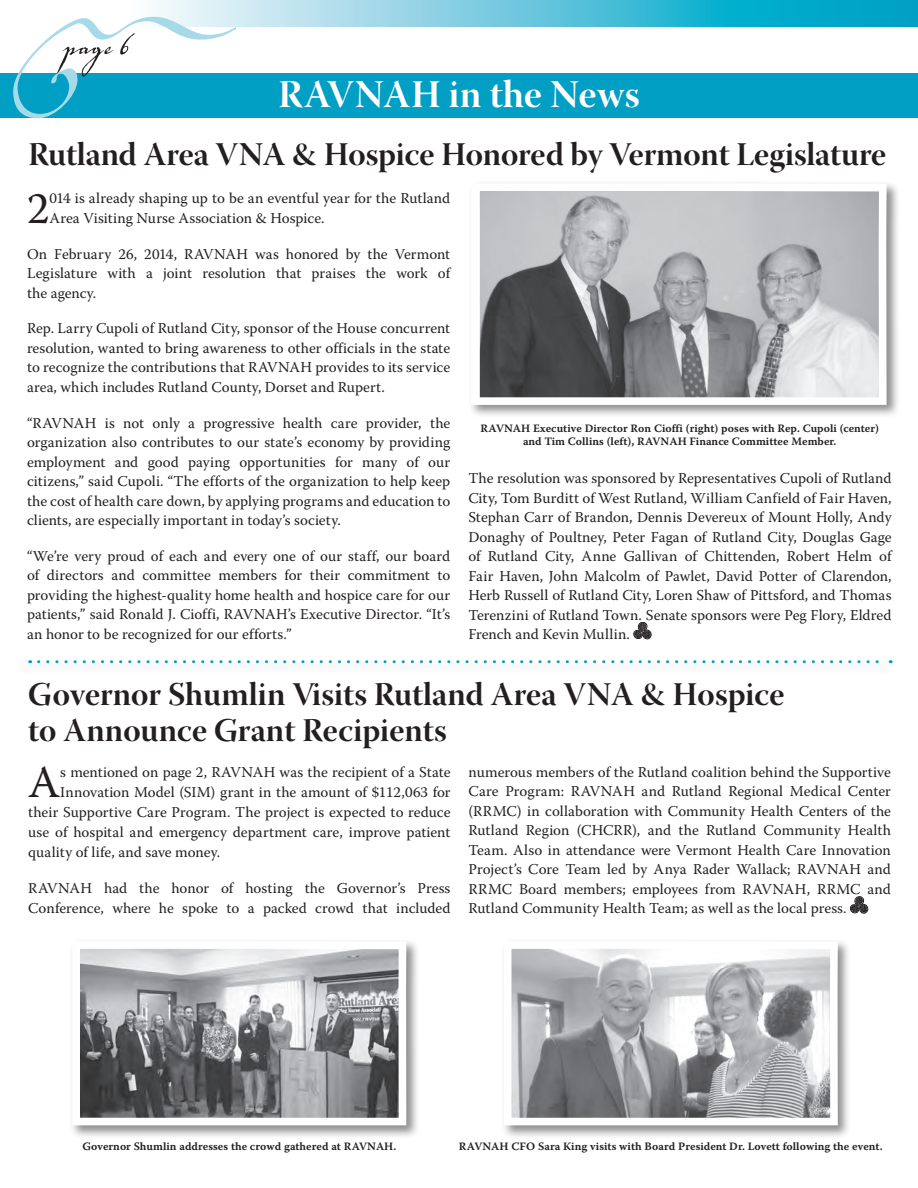
<style>
.page{position:relative;width:918px;height:1188px;background:#fff}
.page>*{position:absolute;margin:0;border:0;box-sizing:border-box;transform-origin:0 0}
.TNI-small{font:45.3px "Warnock Pro";color:#231f20}
.TNI-small-2{font:44.55px "Warnock Pro";color:#231f20}
.t1{font:39px "Warnock Pro Bold Disp";letter-spacing:.005em;color:#fff}
.t2{font:33px/36px "Warnock Pro Bold Disp";color:#231f20}
.TNI-small-3{font:15px/19.5px "Warnock Pro";letter-spacing:.005em;color:#231f20;text-align:justify}
.Cap{font:11.25px/13.5px "Warnock Pro Semibold Capt";color:#231f20;text-align:center}
</style>
<div class="page">
<div style="left:0;top:74px;width:918px;height:44px;background:#009fc3"></div>
<svg style="left:235px;top:0;width:683px;height:27px;background:#56c2da"></svg>
<svg style="left:13px;top:0;width:222px;height:118px"></svg>
<svg style="left:634px;top:622px;width:17px;height:17px"></svg>
<div style="left:468px;top:181px;width:432px;height:238px;background:#231f20;opacity:.51"></div>
<svg style="left:468px;top:181px;width:422px;height:228px;background:#abacae"></svg>
<div style="left:70px;top:938px;width:350px;height:201px;background:#231f20;opacity:.51"></div>
<svg style="left:70px;top:938px;width:340px;height:191px"></svg>
<div style="left:501px;top:938px;width:350px;height:201px;background:#231f20;opacity:.51"></div>
<svg style="left:501px;top:938px;width:341px;height:191px"></svg>
<div style="left:16px;top:658px;width:878px;height:18px;background:#fbfbfb"></div>
<svg style="left:39px;top:660px;width:852px;height:3px"></svg>
<svg style="left:850px;top:896px;width:18px;height:17px"></svg>
<p class="t1" style="left:278px;top:70px;width:363px">RAVNAH in the News</p>
<p class="t2" style="left:28px;top:135px;width:860px">Rutland Area VNA &amp; Hospice Honored by Vermont Legislature</p>
<p class="TNI-small-2" style="left:27px;top:181px;width:24px">2</p>
<p class="TNI-small-3" style="left:49px;top:188px;width:402px">014 is already shaping up to be an eventful year for the Rutland<br>Area Visiting Nurse Association &amp; Hospice.</p>
<p class="TNI-small-3" style="left:27px;top:244px;width:425px">On February 26, 2014, RAVNAH was honored by the Vermont Legislature with a joint resolution that praises the work of the agency.</p>
<p class="TNI-small-3" style="left:27px;top:318px;width:425px">Rep. Larry Cupoli of Rutland City, sponsor of the House concurrent resolution, wanted to bring awareness to other officials in the state to recognize the contributions that RAVNAH provides to its service area, which includes Rutland County, Dorset and Rupert.</p>
<p class="TNI-small-3" style="left:27px;top:413px;width:425px">“RAVNAH is not only a progressive health care provider, the organization also contributes to our state’s economy by providing employment and good paying opportunities for many of our citizens,” said Cupoli. “The efforts of the organization to help keep the cost of health care down, by applying programs and education to clients, are especially important in today’s society.</p>
<p class="TNI-small-3" style="left:27px;top:546px;width:425px">“We’re very proud of each and every one of our staff, our board of directors and committee members for their commitment to providing the highest-quality home health and hospice care for our patients,” said Ronald J. Cioffi, RAVNAH’s Executive Director. “It’s an honor to be recognized for our efforts.”</p>
<p class="Cap" style="left:481px;top:421px;width:400px">RAVNAH Executive Director Ron Cioffi (right) poses with Rep. Cupoli (center) and Tim Collins (left), RAVNAH Finance Committee Member.</p>
<p class="TNI-small-3" style="left:468px;top:468px;width:425px">The resolution was sponsored by Representatives Cupoli of Rutland City, Tom Burditt of West Rutland, William Canfield of Fair Haven, Stephan Carr of Brandon, Dennis Devereux of Mount Holly, Andy Donaghy of Poultney, Peter Fagan of Rutland City, Douglas Gage of Rutland City, Anne Gallivan of Chittenden, Robert Helm of Fair Haven, John Malcolm of Pawlet, David Potter of Clarendon, Herb Russell of Rutland City, Loren Shaw of Pittsford, and Thomas Terenzini of Rutland Town. Senate sponsors were Peg Flory, Eldred French and Kevin Mullin.</p>
<p class="t2" style="left:28px;top:675px;width:758px">Governor Shumlin Visits Rutland Area VNA &amp; Hospice to Announce Grant Recipients</p>
<p class="TNI-small" style="left:28px;top:755px;width:34px">A</p>
<p class="TNI-small-3" style="left:60px;top:762px;width:392px">s mentioned on page 2, RAVNAH was the recipient of a State</p>
<p class="TNI-small-3" style="left:60px;top:782px;width:392px">Innovation Model (SIM) grant in the amount of $112,063 for</p>
<p class="TNI-small-3" style="left:28px;top:802px;width:424px">their Supportive Care Program. The project is expected to reduce</p>
<p class="TNI-small-3" style="left:28px;top:822px;width:424px">use of hospital and emergency department care, improve patient</p>
<p class="TNI-small-3" style="left:28px;top:842px;width:194px">quality of life, and save money.</p>
<p class="TNI-small-3" style="left:28px;top:878px;width:424px;line-height:20px">RAVNAH had the honor of hosting the Governor’s Press<br>Conference, where he spoke to a packed crowd that included</p>
<p class="TNI-small-3" style="left:469px;top:762px;width:424px">numerous members of the Rutland coalition behind the Supportive Care Program: RAVNAH and Rutland Regional Medical Center (RRMC) in collaboration with Community Health Centers of the Rutland Region (CHCRR), and the Rutland Community Health Team. Also in attendance were Vermont Health Care Innovation Project’s Core Team led by Anya Rader Wallack; RAVNAH and RRMC Board members; employees from RAVNAH, RRMC and Rutland Community Health Team; as well as the local press.</p>
<p class="Cap" style="left:82px;top:1139px;width:315px">Governor Shumlin addresses the crowd gathered at RAVNAH.</p>
<p class="Cap" style="left:459px;top:1139px;width:425px">RAVNAH CFO Sara King visits with Board President Dr. Lovett following the event.</p>
</div>
